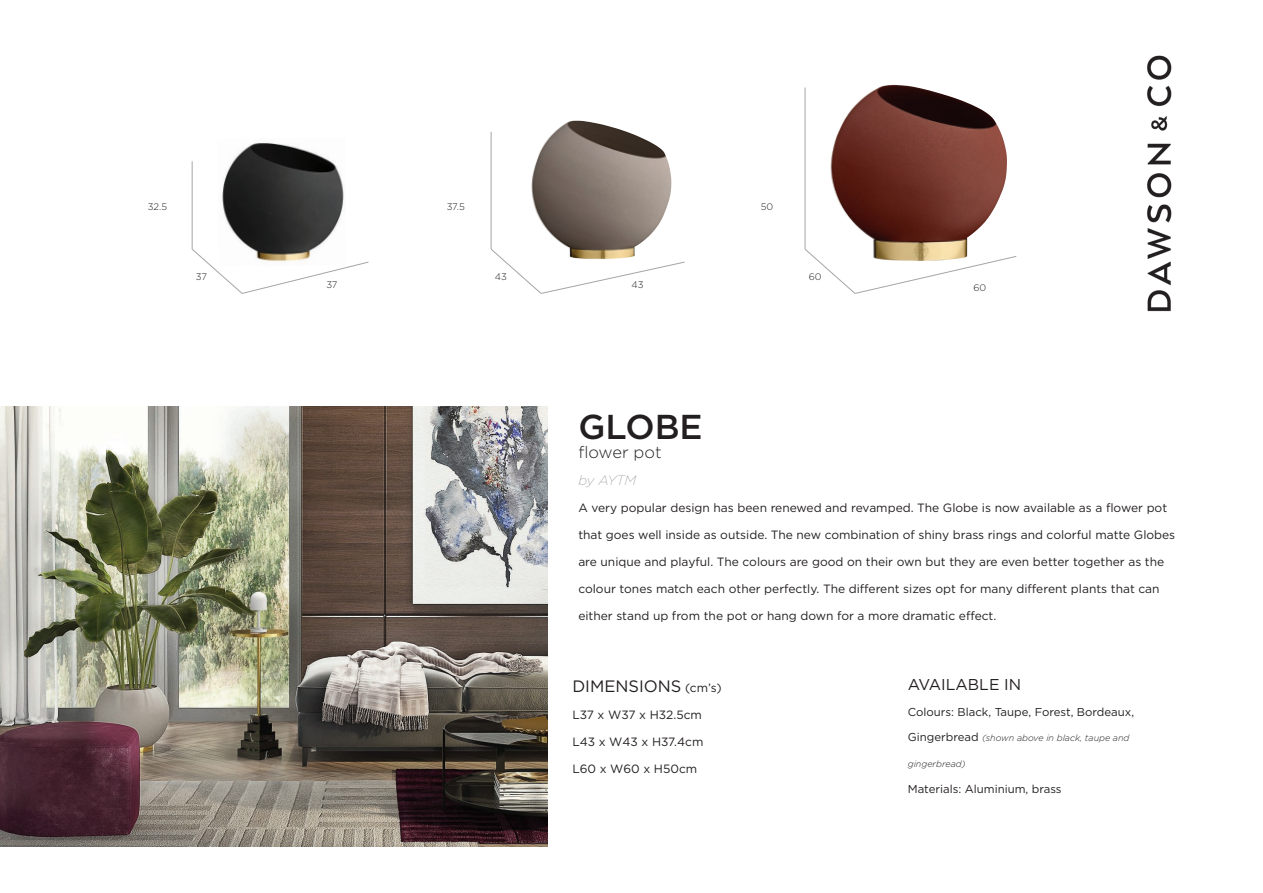
<style>
.page{position:relative;width:1263px;height:893px;background:#fff}
.page>*{position:absolute;margin:0;border:0;box-sizing:border-box;transform-origin:0 0}
.t1{font:500 34.5px "Gotham";color:#231f20}
.t2{font:16.5px "Gotham";color:#231f20}
.t3{font:300 16.5px "Gotham";color:#231f20}
.t4{font:15.75px "Gotham";color:#231f20}
.t5{font:italic 200 13.5px "Gotham";letter-spacing:-.01em;color:#95979a}
.t6{font:12px "Gotham";color:#231f20}
.t7{font:11.4px "Gotham";color:#231f20}
.t8{font:300 9.45px "Gotham";color:#231f20}
.t9{font:italic 300 9px "Gotham";color:#231f20}
.s1{font-size:12px}
.s2{font-weight:400;font-style:normal;font-size:11.4px}
</style>
<div class="page">
<img style="left:222px;top:143px;width:122px;height:106px">
<img style="left:531px;top:121px;width:140px;height:128px">
<img style="left:830px;top:85px;width:177px;height:164px">
<img style="left:1147px;top:55px;width:25px;height:257px">
<img style="left:0;top:406px;width:547px;height:440px">
<hr style="left:192px;top:161px;width:1px;height:88px;background:#a4a5a9">
<hr style="left:491px;top:132px;width:1px;height:117px;background:#a4a5a9">
<hr style="left:805px;top:88px;width:1px;height:161px;background:#a4a5a9">
<svg style="left:192px;top:249px;width:177px;height:45px"></svg>
<svg style="left:491px;top:249px;width:194px;height:45px"></svg>
<svg style="left:804px;top:249px;width:213px;height:45px"></svg>
<p class="t8" style="left:148px;top:200px;width:21px">32.5</p>
<p class="t8" style="left:447px;top:200px;width:20px">37.5</p>
<p class="t8" style="left:761px;top:200px;width:14px">50</p>
<p class="t8" style="left:196px;top:271px;width:13px">37</p>
<p class="t8" style="left:495px;top:271px;width:14px">43</p>
<p class="t8" style="left:809px;top:271px;width:14px">60</p>
<p class="t8" style="left:326px;top:279px;width:13px">37</p>
<p class="t8" style="left:631px;top:279px;width:14px">43</p>
<p class="t8" style="left:973px;top:281px;width:14px">60</p>
<h1 class="t1" style="left:578px;top:404px;width:126px">GLOBE</h1>
<h2 class="t3" style="left:578px;top:442px;width:85px">flower pot</h2>
<p class="t5" style="left:578px;top:472px;width:59px">by AYTM</p>
<p class="t6" style="left:578px;top:500px;width:590px">A very popular design has been renewed and revamped. The Globe is now available as a flower pot</p>
<p class="t6" style="left:578px;top:527px;width:598px">that goes well inside as outside. The new combination of shiny brass rings and colorful matte Globes</p>
<p class="t6" style="left:578px;top:554px;width:587px">are unique and playful. The colours are good on their own but they are even better together as the</p>
<p class="t6" style="left:578px;top:581px;width:583px">colour tones match each other perfectly. The different sizes opt for many different plants that can</p>
<p class="t6" style="left:578px;top:608px;width:420px">either stand up from the pot or hang down for a more dramatic effect.</p>
<h2 class="t2" style="left:572px;top:676px;width:151px">DIMENSIONS <span class="s1">(cm’s)</span></h2>
<p class="t6" style="left:572px;top:707px;width:131px">L37 x W37 x H32.5cm</p>
<p class="t6" style="left:572px;top:734px;width:133px">L43 x W43 x H37.4cm</p>
<p class="t6" style="left:572px;top:761px;width:126px">L60 x W60 x H50cm</p>
<h3 class="t4" style="left:908px;top:674px;width:115px">AVAILABLE IN</h3>
<p class="t7" style="left:908px;top:704px;width:228px">Colours: Black, Taupe, Forest, Bordeaux,</p>
<p class="t9" style="left:908px;top:733px;width:223px"><span class="s2">Gingerbread</span> (shown above in black, taupe and</p>
<p class="t9" style="left:908px;top:758px;width:59px">gingerbread)</p>
<p class="t7" style="left:908px;top:781px;width:155px">Materials: Aluminium, brass</p>
</div>
